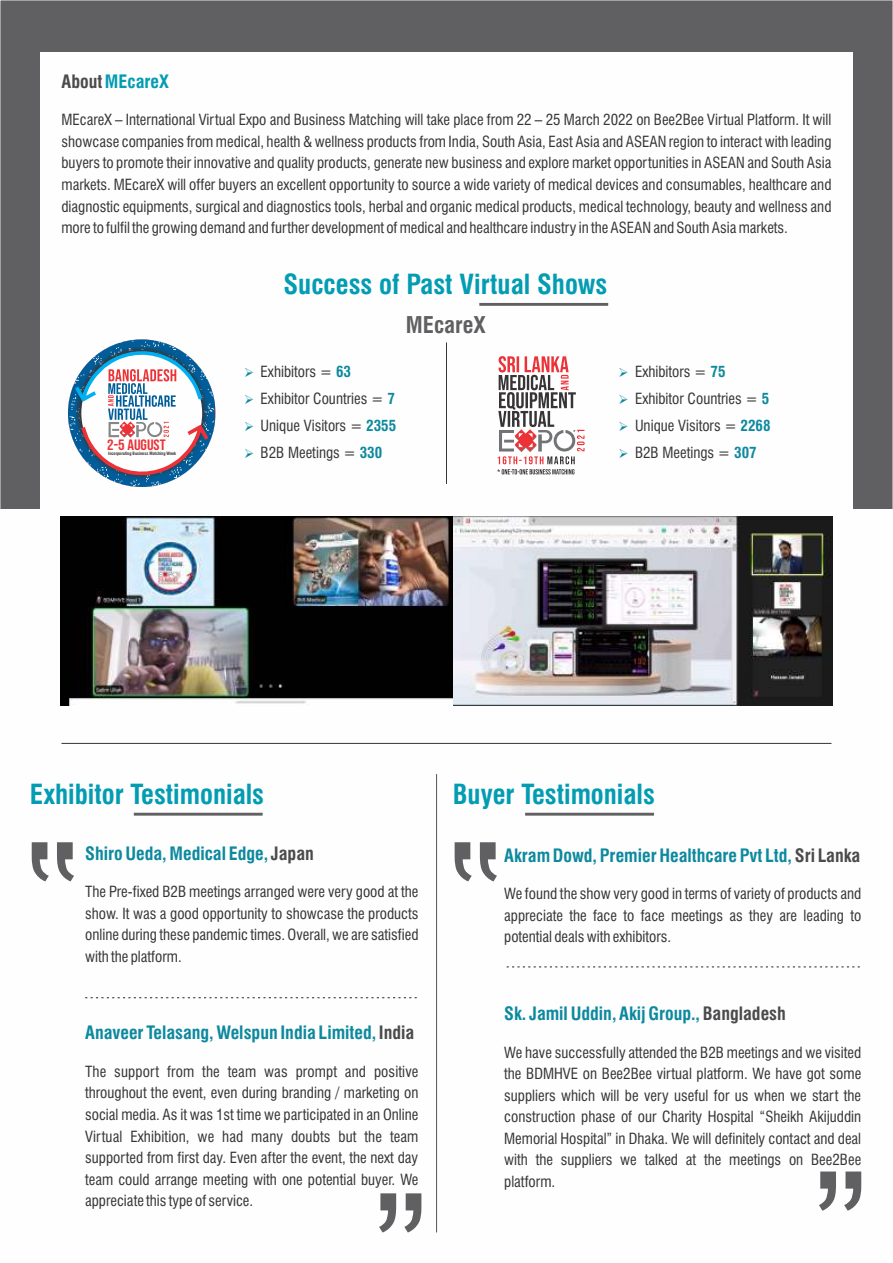
<style>
.page{position:relative;width:893px;height:1263px;background:#fff}
.page>*{position:absolute;margin:0;border:0;box-sizing:border-box;transform-origin:0 0}
.t1{font:167.4px "Arial";color:#606062}
.t2{font:700 condensed 27px "Swiss 721 BT";color:#029cb3}
.t3{font:700 condensed 22.5px "Swiss 721 BT";color:#606062}
.t4{font:700 condensed 18px "Swiss 721 BT";color:#0d899e}
.t5{font:700 condensed 18px "Swiss 721 BT";color:#029cb3}
.t6{font:condensed 15px/21.6px "Swiss 721 BT";color:#373435;text-align:justify}
.t7{font:15px "Bebas Neue";color:#ed3237;scale:1.09 1}
.t8{font:700 condensed 4.35px "Swiss 721 BT";color:#373435}
.s1{color:#4b4b4d}
.s2{font-weight:700;color:#0d899e}
</style>
<div class="page">
<div style="left:0;top:0;width:893px;height:509px;background:#606062"></div>
<div style="left:40px;top:53px;width:813px;height:627px;background:#fefefe"></div>
<img style="left:60px;top:517px;width:773px;height:188px">
<hr style="left:134px;top:813px;width:129px;height:3px;background:#606062">
<hr style="left:436px;top:774px;width:1px;height:458px;background:#606062">
<svg style="left:85px;top:997px;width:332px;height:1px"></svg>
<hr style="left:525px;top:813px;width:129px;height:3px;background:#606062">
<svg style="left:507px;top:966px;width:353px;height:1px"></svg>
<hr style="left:61px;top:743px;width:770px;height:1px;background:#373435">
<hr style="left:479px;top:303px;width:129px;height:3px;background:#606062">
<img style="left:68px;top:339px;width:148px;height:148px;border-radius:50%">
<svg style="left:75px;top:348px;width:133px;height:130px"></svg>
<hr style="left:446px;top:342px;width:1px;height:142px;background:#373435">
<svg style="left:497px;top:356px;width:88px;height:118px"></svg>
<p class="t5" style="left:61px;top:74px;width:109px"><span class="s1">About</span> MEcareX</p>
<p class="t6" style="left:61px;top:111px;width:771px">MEcareX – International Virtual Expo and Business Matching will take place from 22 – 25 March 2022 on Bee2Bee Virtual Platform. It will showcase companies from medical, health &amp; wellness products from India, South Asia, East Asia and ASEAN region to interact with leading buyers to promote their innovative and quality products, generate new business and explore market opportunities in ASEAN and South Asia markets. MEcareX will offer buyers an excellent opportunity to source a wide variety of medical devices and consumables, healthcare and diagnostic equipments, surgical and diagnostics tools, herbal and organic medical products, medical technology, beauty and wellness and more to fulfil the growing demand and further development of medical and healthcare industry in the ASEAN and South Asia markets.</p>
<h2 class="t2" style="left:283px;top:274px;width:325px">Success of Past Virtual Shows</h2>
<p class="t7" style="left:107px;top:437px;width:55px">2-5 AUGUST</p>
<p class="t8" style="left:108px;top:452px;width:69px">Incorporating Business Matching Week</p>
<h3 class="t3" style="left:406px;top:316px;width:81px">MEcareX</h3>
<p class="t6" style="left:261px;top:360px;width:137px;line-height:27px;text-align:left">Exhibitors = <span class="s2">63<br></span>Exhibitor Countries = <span class="s2">7<br></span>Unique Visitors = <span class="s2">2355<br></span>B2B Meetings = <span class="s2">330</span></p>
<p class="t6" style="left:635px;top:360px;width:137px;line-height:27px;text-align:left">Exhibitors = <span class="s2">75<br></span>Exhibitor Countries = <span class="s2">5<br></span>Unique Visitors = <span class="s2">2268<br></span>B2B Meetings = <span class="s2">307</span></p>
<h2 class="t2" style="left:30px;top:783px;width:236px">Exhibitor Testimonials</h2>
<p class="t4" style="left:85px;top:846px;width:230px">Shiro Ueda, Medical Edge, <span class="s1">Japan</span></p>
<p class="t6" style="left:85px;top:882px;width:335px">The Pre-fixed B2B meetings arranged were very good at the show. It was a good opportunity to showcase the products online during these pandemic times. Overall, we are satisfied with the platform.</p>
<p class="t4" style="left:85px;top:1026px;width:331px">Anaveer Telasang, Welspun India Limited, <span class="s1">India</span></p>
<p class="t6" style="left:85px;top:1062px;width:335px">The support from the team was prompt and positive throughout the event, even during branding / marketing on social media. As it was 1st time we participated in an Online Virtual Exhibition, we had many doubts but the team supported from first day. Even after the event, the next day team could arrange meeting with one potential buyer. We appreciate this type of service.</p>
<h1 class="t1" style="left:428px;top:1232px;width:57px;rotate:-180deg">“</h1>
<h2 class="t2" style="left:453px;top:783px;width:204px">Buyer Testimonials</h2>
<p class="t4" style="left:504px;top:848px;width:357px">Akram Dowd, Premier Healthcare Pvt Ltd, <span class="s1">Sri Lanka</span></p>
<p class="t6" style="left:504px;top:884px;width:359px">We found the show very good in terms of variety of products and appreciate the face to face meetings as they are leading to potential deals with exhibitors.</p>
<p class="t4" style="left:504px;top:1006px;width:283px">Sk. Jamil Uddin, Akij Group., <span class="s1">Bangladesh</span></p>
<p class="t6" style="left:504px;top:1043px;width:359px">We have successfully attended the B2B meetings and we visited the BDMHVE on Bee2Bee virtual platform. We have got some suppliers which will be very useful for us when we start the construction phase of our Charity Hospital “Sheikh Akijuddin Memorial Hospital” in Dhaka. We will definitely contact and deal with the suppliers we talked at the meetings on Bee2Bee platform.</p>
<h1 class="t1" style="left:868px;top:1211px;width:57px;rotate:-180deg">“</h1>
</div>
